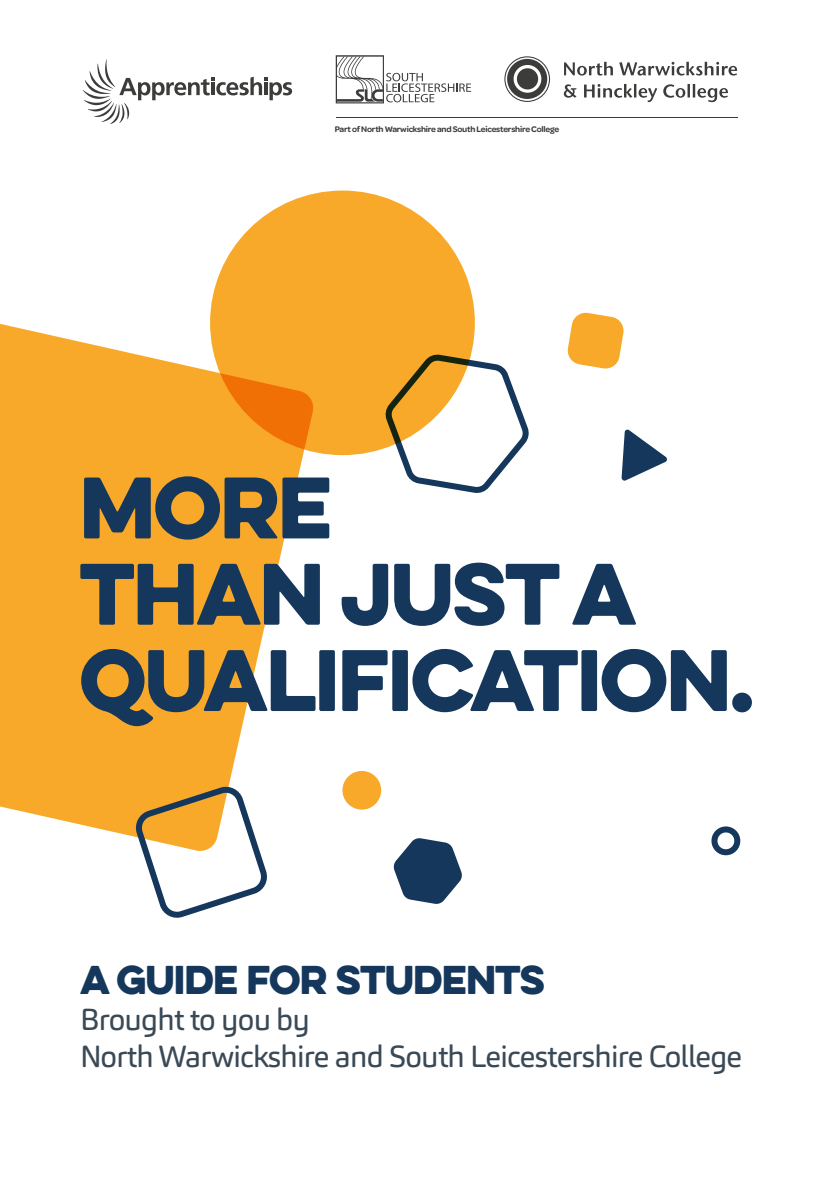
<style>
.page{position:relative;width:840px;height:1191px;background:#fff}
.page>*{position:absolute;margin:0;border:0;box-sizing:border-box;transform-origin:0 0}
.t1{font:78px/86.2px "Eveleth Clean";letter-spacing:-.025em;color:#15375c}
.t2{font:36px "Eveleth Clean";letter-spacing:-.025em;color:#15375c}
.t3{font:30.2px/36.2px "Carnas";letter-spacing:-.025em;color:#3a4956}
.t4{font:600 8.6px "Omnes";letter-spacing:-.025em;color:#3c3c3b}
</style>
<div class="page">
<svg style="left:0;top:324px;width:312px;height:512px;fill:#f8a92a"></svg>
<div style="left:342px;top:771px;width:39px;height:38px;background:#f8a92a;border-radius:50%"></div>
<svg style="left:129px;top:780px;width:144px;height:138px"></svg>
<svg style="left:393px;top:838px;width:69px;height:66px"></svg>
<svg style="left:380px;top:350px;width:149px;height:143px"></svg>
<svg style="left:567px;top:312px;width:57px;height:57px"></svg>
<svg style="left:621px;top:429px;width:46px;height:52px"></svg>
<div style="left:210px;top:190px;width:264px;height:265px;background:#f8a92a;border-radius:50%"></div>
<svg style="left:83px;top:59px;width:209px;height:65px"></svg>
<svg style="left:711px;top:826px;width:30px;height:27px"></svg>
<svg style="left:335px;top:55px;width:136px;height:48px"></svg>
<svg style="left:564px;top:62px;width:172px;height:14px"></svg>
<svg style="left:563px;top:84px;width:164px;height:18px"></svg>
<svg style="left:504px;top:56px;width:45px;height:46px"></svg>
<div style="left:516px;top:68px;width:22px;height:21px;background:#3c3c3b;border-radius:50%"></div>
<hr style="left:335px;top:117px;width:402px;height:1px;background:#3c3c3b">
<p class="t4" style="left:334px;top:124px;width:226px">Part of North Warwickshire and South Leicestershire College</p>
<h1 class="t1" style="left:79px;top:462px;width:676px">MORE<br>THAN JUST A<br>QUALIFICATION.</h1>
<p class="t2" style="left:80px;top:952px;width:466px">A GUIDE FOR STUDENTS</p>
<p class="t3" style="left:80px;top:1001px;width:663px">Brought to you by<br>North Warwickshire and South Leicestershire College</p>
</div>
